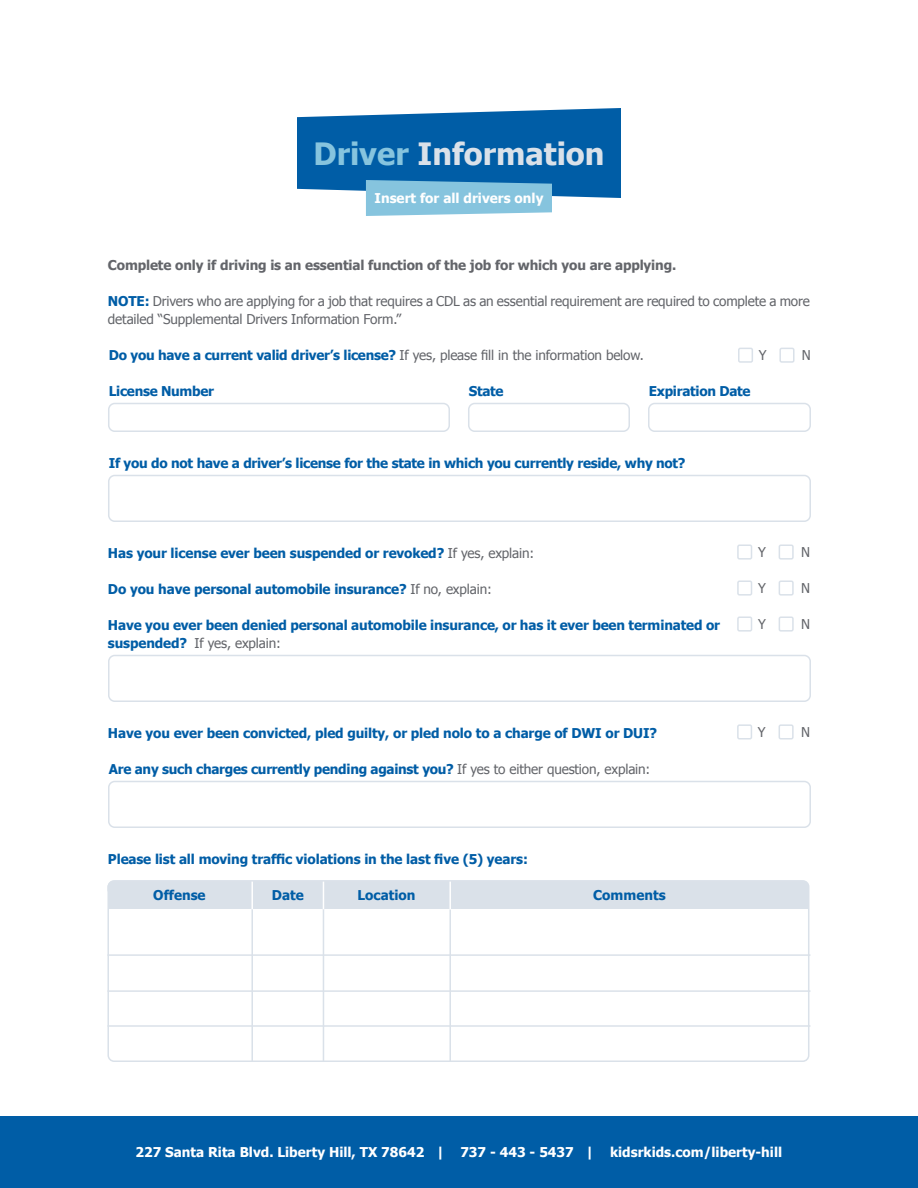
<style>
.page{position:relative;width:918px;height:1188px;background:#fff}
.page>*{position:absolute;margin:0;border:0;box-sizing:border-box;transform-origin:0 0}
.KRK_Heading{font:700 30.75px "Tahoma";color:#dae1e9}
.KRK_Paragraph{font:700 13.5px/18px "Tahoma";letter-spacing:-.01em;color:#005da6}
.KRK_Paragraph-2{font:13.5px/18px "Tahoma";letter-spacing:-.01em;color:#63656a}
.t1{font:700 13.5px "Tahoma";color:#fff}
.KRK_Paragraph-3{font:700 13.5px "Tahoma";letter-spacing:-.01em;color:#63656a}
.t2{font:700 13.5px "Tahoma";color:#fff}
.s1{color:#86c4de}
.s2{font-weight:700;color:#005da6}
.s3{font-weight:400;color:#63656a}
.s4{font-style:inherit}
</style>
<div class="page">
<div style="left:0;top:1117px;width:918px;height:71px;background:#005da6"></div>
<svg style="left:297px;top:108px;width:324px;height:108px;background:#3b85bc"></svg>
<div style="left:108px;top:403px;width:342px;height:29px;border:2px solid #dae1e9;border-radius:6px"></div>
<div style="left:108px;top:475px;width:703px;height:47px;border:2px solid #dae1e9;border-radius:6px"></div>
<div style="left:108px;top:781px;width:703px;height:47px;border:2px solid #dae1e9;border-radius:6px"></div>
<div style="left:108px;top:655px;width:703px;height:47px;border:2px solid #dae1e9;border-radius:6px"></div>
<div style="left:468px;top:403px;width:162px;height:29px;border:2px solid #dae1e9;border-radius:6px"></div>
<div style="left:648px;top:403px;width:163px;height:29px;border:2px solid #dae1e9;border-radius:6px"></div>
<div style="left:738px;top:348px;width:15px;height:15px;border:2px solid #dae1e9"></div>
<div style="left:779px;top:348px;width:16px;height:15px;border:2px solid #dae1e9"></div>
<div style="left:737px;top:544px;width:15px;height:16px;border:2px solid #dae1e9"></div>
<div style="left:779px;top:544px;width:15px;height:16px;border:2px solid #dae1e9"></div>
<div style="left:737px;top:580px;width:15px;height:16px;border:2px solid #dae1e9"></div>
<div style="left:779px;top:580px;width:15px;height:16px;border:2px solid #dae1e9"></div>
<div style="left:737px;top:724px;width:15px;height:16px;border:2px solid #dae1e9"></div>
<div style="left:779px;top:724px;width:15px;height:16px;border:2px solid #dae1e9"></div>
<div style="left:737px;top:616px;width:15px;height:16px;border:2px solid #dae1e9"></div>
<div style="left:779px;top:616px;width:15px;height:16px;border:2px solid #dae1e9"></div>
<div style="left:107px;top:881px;width:702px;height:15px;background:#dae1e9;border-radius:6px"></div>
<div style="left:108px;top:888px;width:701px;height:21px;background:#dae1e9"></div>
<hr style="left:251px;top:903px;width:2px;height:158px;background:#dae1e9">
<hr style="left:323px;top:903px;width:1px;height:158px;background:#dae1e9">
<hr style="left:107px;top:954px;width:703px;height:2px;background:#dae1e9">
<hr style="left:107px;top:990px;width:703px;height:2px;background:#dae1e9">
<hr style="left:107px;top:1025px;width:703px;height:2px;background:#dae1e9">
<hr style="left:449px;top:909px;width:2px;height:153px;background:#dae1e9">
<hr style="left:251px;top:880px;width:2px;height:29px;background:#fff">
<svg style="left:323px;top:883px;width:1px;height:26px"></svg>
<hr style="left:449px;top:880px;width:2px;height:29px;background:#fff">
<div style="left:107px;top:880px;width:702px;height:182px;border:2px solid #dae1e9;border-radius:6px"></div>
<p class="KRK_Heading" style="left:313px;top:132px;width:293px"><span class="s1">Driver</span> Information</p>
<p class="t2" style="left:375px;top:189px;width:170px">Insert for all drivers only</p>
<p class="KRK_Paragraph-3" style="left:108px;top:256px;width:570px">Complete only if driving is an essential function of the job for which you are applying.</p>
<p class="KRK_Paragraph-2" style="left:108px;top:291px;width:703px"><span class="s2">NOTE:</span> Drivers who are applying for a job that requires a CDL as an essential requirement are required to complete a more detailed “Supplemental Drivers Information Form.”</p>
<p class="KRK_Paragraph" style="left:109px;top:345px;width:537px">Do you have a current valid driver’s license? <span class="s3">If yes, please fill in the information below.</span></p>
<p class="KRK_Paragraph-2" style="left:759px;top:346px;width:9px">Y</p>
<p class="KRK_Paragraph-2" style="left:802px;top:346px;width:11px">N</p>
<p class="KRK_Paragraph" style="left:109px;top:381px;width:107px">License Number</p>
<p class="KRK_Paragraph" style="left:469px;top:381px;width:36px">State</p>
<p class="KRK_Paragraph" style="left:649px;top:381px;width:103px">Expiration Date</p>
<p class="KRK_Paragraph" style="left:109px;top:453px;width:578px">If you do not have a driver’s license for the state in which you currently reside, why not?</p>
<p class="KRK_Paragraph" style="left:108px;top:543px;width:428px">Has your license ever been suspended or revoked? <span class="s3">If yes, explain:</span></p>
<p class="KRK_Paragraph" style="left:108px;top:579px;width:385px">Do you have personal automobile insurance? <span class="s3">If no, explain:</span></p>
<p class="KRK_Paragraph" style="left:108px;top:615px;width:614px">Have you ever been denied personal automobile insurance, or has it ever been terminated or suspended? <span class="s3">If yes, explain:</span></p>
<p class="KRK_Paragraph" style="left:108px;top:723px;width:551px">Have you ever been convicted, pled guilty, or pled nolo to a charge of DWI or DUI?</p>
<p class="KRK_Paragraph" style="left:109px;top:759px;width:543px">Are any such charges currently pending against you? <span class="s3">If yes to either question, explain:</span></p>
<p class="KRK_Paragraph" style="left:108px;top:849px;width:421px">Please list all moving traffic violations in the last five (5) years:</p>
<p class="KRK_Paragraph" style="left:153px;top:885px;width:54px">Offense</p>
<p class="KRK_Paragraph" style="left:272px;top:885px;width:33px">Date</p>
<p class="KRK_Paragraph" style="left:358px;top:885px;width:59px">Location</p>
<p class="KRK_Paragraph" style="left:593px;top:885px;width:74px">Comments</p>
<p class="KRK_Paragraph-2" style="left:758px;top:543px;width:9px">Y</p>
<p class="KRK_Paragraph-2" style="left:801px;top:543px;width:11px">N</p>
<p class="KRK_Paragraph-2" style="left:758px;top:579px;width:9px">Y</p>
<p class="KRK_Paragraph-2" style="left:801px;top:579px;width:11px">N</p>
<p class="KRK_Paragraph-2" style="left:758px;top:615px;width:9px">Y</p>
<p class="KRK_Paragraph-2" style="left:801px;top:615px;width:11px">N</p>
<p class="KRK_Paragraph-2" style="left:758px;top:723px;width:9px">Y</p>
<p class="KRK_Paragraph-2" style="left:801px;top:723px;width:11px">N</p>
<p class="t1" style="left:135px;top:1143px;width:648px">227 Santa Rita Blvd. Liberty Hill, TX 78642 | <span class="s4">737 - 443 - 5437</span> | kidsrkids.com/liberty-hill</p>
</div>
